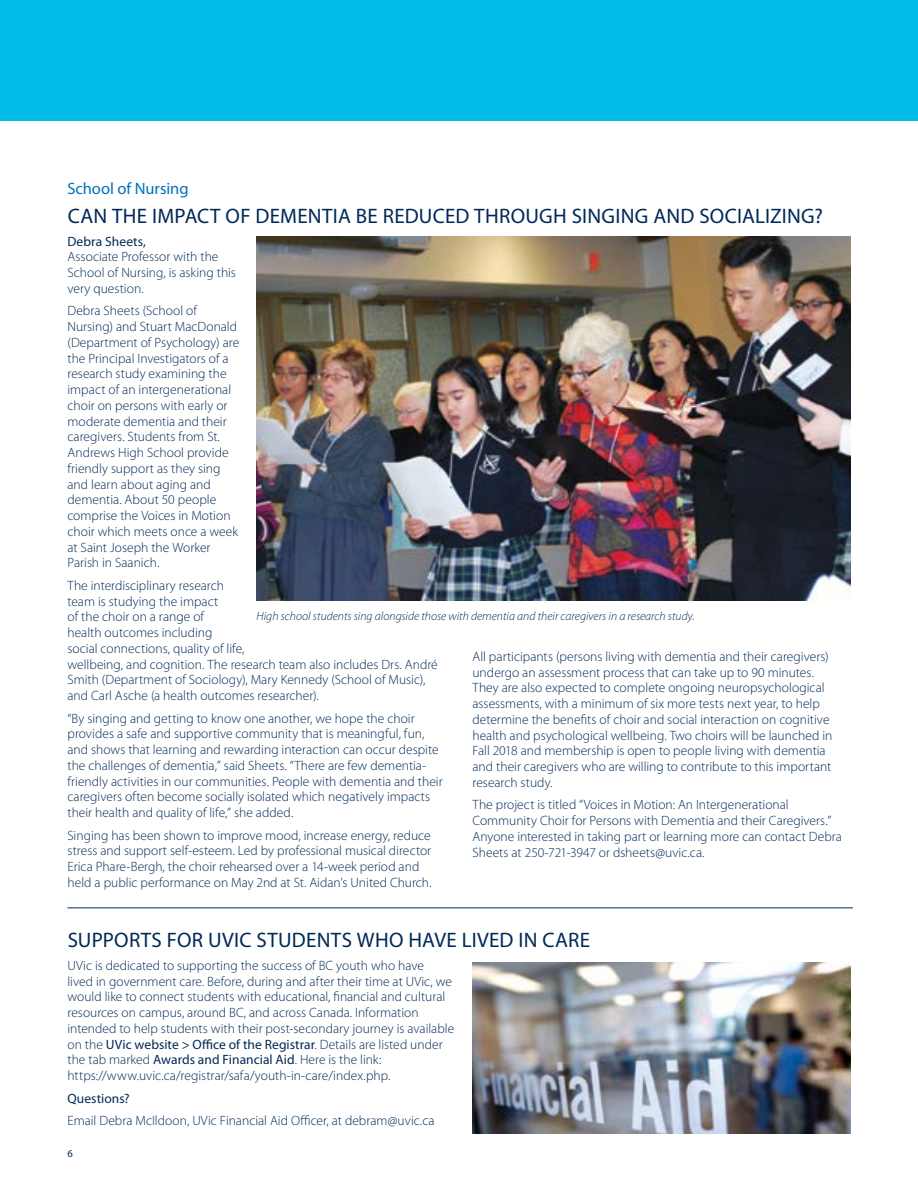
<style>
.page{position:relative;width:918px;height:1188px;background:#fff}
.page>*{position:absolute;margin:0;border:0;box-sizing:border-box;transform-origin:0 0}
.t1{font:21px "Myriad Pro";letter-spacing:.015em;color:#002957}
.t2{font:16.5px "Myriad Pro";letter-spacing:-.005em;color:#0072bc}
.t3{font:300 13.5px/15.8px "Myriad Pro";color:#002957}
.t4{font:13.5px "Myriad Pro";letter-spacing:.005em;color:#002957}
.t5{font:italic 300 12px "Myriad Pro";color:#002957}
.t6{font:10.5px "Myriad Pro";color:#002957}
.s1{font-weight:400}
</style>
<div class="page">
<div style="left:0;top:0;width:918px;height:121px;background:#00bce7"></div>
<img style="left:256px;top:237px;width:594px;height:363px">
<img style="left:472px;top:962px;width:378px;height:172px">
<hr style="left:68px;top:908px;width:785px;height:1px;background:#002957">
<p class="t2" style="left:68px;top:178px;width:123px">School of Nursing</p>
<h1 class="t1" style="left:68px;top:203px;width:757px">CAN THE IMPACT OF DEMENTIA BE REDUCED THROUGH SINGING AND SOCIALIZING?</h1>
<p class="t4" style="left:68px;top:233px;width:80px">Debra Sheets,</p>
<p class="t3" style="left:68px;top:249px;width:170px">Associate Professor with the<br>School of Nursing, is asking this very question.</p>
<p class="t3" style="left:68px;top:303px;width:173px">Debra Sheets (School of<br>Nursing) and Stuart MacDonald (Department of Psychology) are the Principal Investigators of a research study examining the impact of an intergenerational choir on persons with early or moderate dementia and their caregivers. Students from St.<br>Andrews High School provide friendly support as they sing and learn about aging and dementia. About 50 people comprise the Voices in Motion choir which meets once a week at Saint Joseph the Worker<br>Parish in Saanich.</p>
<p class="t3" style="left:68px;top:577px;width:372px">The interdisciplinary research<br>team is studying the impact<br>of the choir on a range of<br>health outcomes including<br>social connections, quality of life,<br>wellbeing, and cognition. The research team also includes Drs. André Smith (Department of Sociology), Mary Kennedy (School of Music), and Carl Asche (a health outcomes researcher).</p>
<p class="t3" style="left:68px;top:710px;width:377px">“By singing and getting to know one another, we hope the choir provides a safe and supportive community that is meaningful, fun, and shows that learning and rewarding interaction can occur despite the challenges of dementia,” said Sheets. “There are few dementia&shy;friendly activities in our communities. People with dementia and their caregivers often become socially isolated which negatively impacts their health and quality of life,” she added.</p>
<p class="t3" style="left:68px;top:827px;width:365px">Singing has been shown to improve mood, increase energy, reduce stress and support self-esteem. Led by professional musical director Erica Phare-Bergh, the choir rehearsed over a 14-week period and held a public performance on May 2nd at St. Aidan’s United Church.</p>
<p class="t5" style="left:256px;top:609px;width:440px">High school students sing alongside those with dementia and their caregivers in a research study.</p>
<p class="t3" style="left:472px;top:648px;width:361px">All participants (persons living with dementia and their caregivers) undergo an assessment process that can take up to 90 minutes.<br>They are also expected to complete ongoing neuropsychological assessments, with a minimum of six more tests next year, to help determine the benefits of choir and social interaction on cognitive health and psychological wellbeing. Two choirs will be launched in Fall 2018 and membership is open to people living with dementia and their caregivers who are willing to contribute to this important research study.</p>
<p class="t3" style="left:472px;top:797px;width:371px">The project is titled “Voices in Motion: An Intergenerational Community Choir for Persons with Dementia and their Caregivers.” Anyone interested in taking part or learning more can contact Debra Sheets at 250-721-3947 or dsheets@uvic.ca.</p>
<h1 class="t1" style="left:68px;top:927px;width:524px">SUPPORTS FOR UVIC STUDENTS WHO HAVE LIVED IN CARE</h1>
<p class="t3" style="left:68px;top:957px;width:388px">UVic is dedicated to supporting the success of BC youth who have<br>lived in government care. Before, during and after their time at UVic, we would like to connect students with educational, financial and cultural resources on campus, around BC, and across Canada. Information intended to help students with their post-secondary journey is available on the <span class="s1">UVic website &gt; Office of the Registrar</span>. Details are listed under the tab marked <span class="s1">Awards and Financial Aid</span>. Here is the link: https://www.uvic.ca/registrar/safa/youth-in-care/index.php.</p>
<p class="t4" style="left:68px;top:1090px;width:64px">Questions?</p>
<p class="t3" style="left:68px;top:1113px;width:369px">Email Debra McIldoon, UVic Financial Aid Officer, at debram@uvic.ca</p>
<p class="t6" style="left:68px;top:1147px;width:7px">6</p>
</div>
